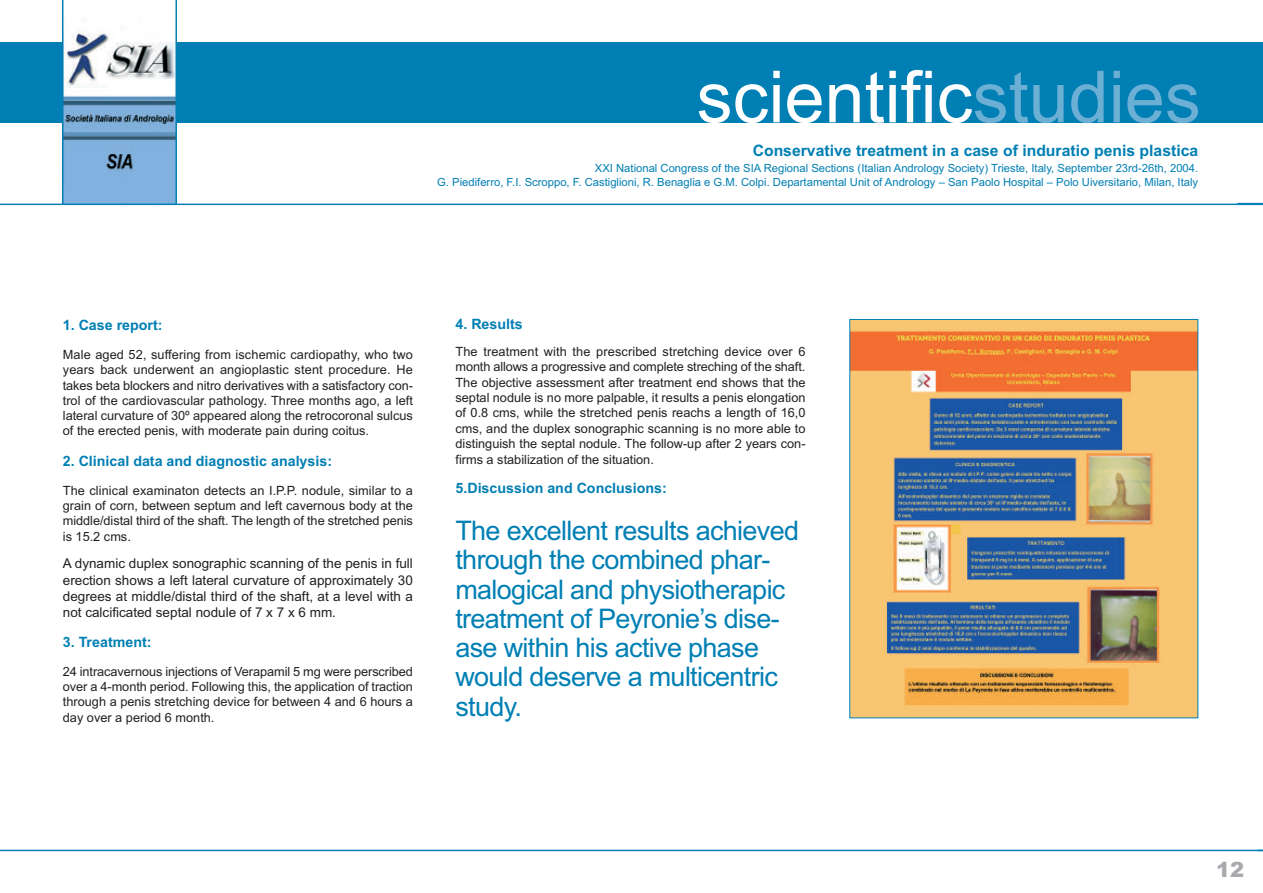
<style>
.page{position:relative;width:1263px;height:893px;background:#fff}
.page>*{position:absolute;margin:0;border:0;box-sizing:border-box;transform-origin:0 0}
.t1{font:72px "Arial";color:#fff}
.t2{font:27px/29.2px "Arial";letter-spacing:-.025em;color:#007fb4}
.t3{font:900 21px "Arial";color:#a8a9ad}
.t4{font:700 15.75px "Arial";color:#007fb4}
.t5{font:700 14.25px "Arial";color:#007fb4}
.t6{font:13.5px/16.2px "Arial";color:#231f20;text-align:justify}
.t7{font:12.75px/15.3px "Arial";color:#231f20;text-align:justify}
.t8{font:11.25px/13.5px "Arial";color:#007fb4;text-align:right}
.s1{color:#6cafd4}
</style>
<div class="page">
<div style="left:0;top:42px;width:1262px;height:81px;background:#007fb4"></div>
<hr style="left:0;top:850px;width:1263px;height:1px;background:#007fb4">
<img style="left:63px;top:0;width:112px;height:204px">
<img style="left:851px;top:321px;width:345px;height:395px">
<hr style="left:62px;top:0;width:1px;height:204px;background:#007fb4">
<hr style="left:175px;top:0;width:2px;height:204px;background:#007fb4">
<hr style="left:0;top:204px;width:1263px;height:1px;background:#007fb4">
<div style="left:1258px;top:42px;width:5px;height:81px;background:#007fb4"></div>
<svg style="left:1237px;top:203px;width:26px;height:1px"></svg>
<h1 class="t1" style="left:696px;top:55px;width:506px">scientific<span class="s1">studies</span></h1>
<p class="t4" style="left:753px;top:142px;width:447px">Conservative treatment in a case of induratio penis plastica</p>
<p class="t8" style="left:437px;top:161px;width:762px">XXI National Congress of the SIA Regional Sections (Italian Andrology Society) Trieste, Italy, September 23rd-26th, 2004.<br>G. Piediferro, F.I. Scroppo, F. Castiglioni, R. Benaglia e G.M. Colpi. Departamental Unit of Andrology – San Paolo Hospital – Polo Uiversitario, Milan, Italy</p>
<p class="t5" style="left:63px;top:317px;width:101px">1. Case report:</p>
<p class="t7" style="left:63px;top:347px;width:352px">Male aged 52, suffering from ischemic cardiopathy, who two years back underwent an angioplastic stent procedure. He takes beta blockers and nitro derivatives with a satisfactory con&shy;trol of the cardiovascular pathology. Three months ago, a left lateral curvature of 30º appeared along the retrocoronal sulcus of the erected penis, with moderate pain during coitus.</p>
<p class="t5" style="left:63px;top:452px;width:271px">2. Clinical data and diagnostic analysis:</p>
<p class="t7" style="left:63px;top:483px;width:352px">The clinical examinaton detects an I.P.P. nodule, similar to a grain of corn, between septum and left cavernous body at the middle/distal third of the shaft. The length of the stretched penis is 15.2 cms.</p>
<p class="t6" style="left:63px;top:556px;width:352px">A dynamic duplex sonographic scanning of the penis in full erection shows a left lateral curvature of approximately 30 degrees at middle/distal third of the shaft, at a level with a not calcificated septal nodule of 7 x 7 x 6 mm.</p>
<p class="t5" style="left:63px;top:634px;width:90px">3. Treatment:</p>
<p class="t7" style="left:63px;top:664px;width:352px">24 intracavernous injections of Verapamil 5 mg were perscribed over a 4-month period. Following this, the application of traction through a penis stretching device for between 4 and 6 hours a day over a period 6 month.</p>
<p class="t5" style="left:455px;top:316px;width:69px">4. Results</p>
<p class="t7" style="left:455px;top:344px;width:352px">The treatment with the prescribed stretching device over 6 month allows a progressive and complete streching of the shaft.<br>The objective assessment after treatment end shows that the septal nodule is no more palpable, it results a penis elongation of 0.8 cms, while the stretched penis reachs a length of 16,0 cms, and the duplex sonographic scanning is no more able to distinguish the septal nodule. The follow-up after 2 years con&shy;firms a stabilization of the situation.</p>
<p class="t5" style="left:455px;top:480px;width:213px">5.Discussion and Conclusions:</p>
<h2 class="t2" style="left:455px;top:516px;width:345px">The excellent results achieved through the combined phar&shy;malogical and physiotherapic treatment of Peyronie’s dise&shy;ase within his active phase would deserve a multicentric study.</h2>
<h3 class="t3" style="left:1216px;top:857px;width:30px">12</h3>
</div>
